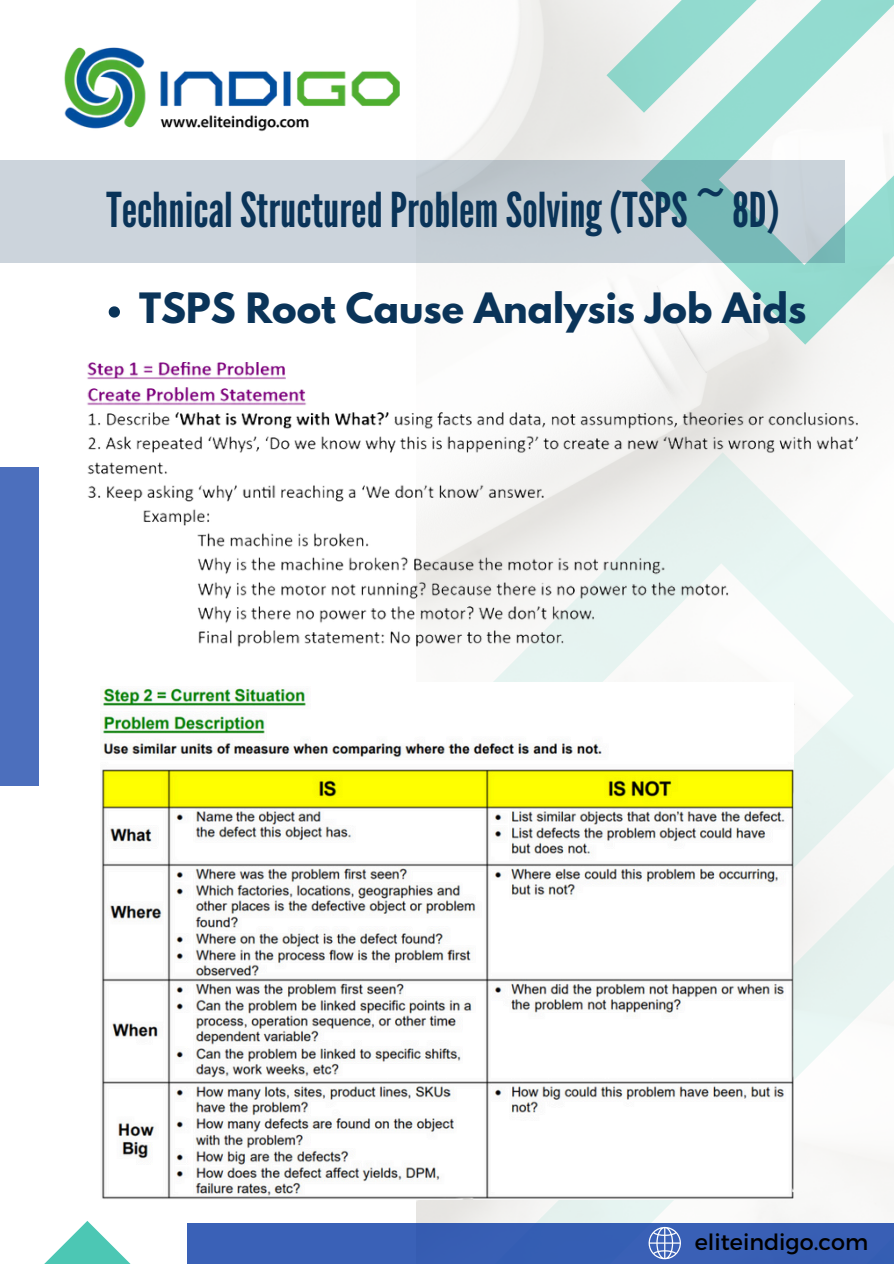
<style>
.page{position:relative;width:894px;height:1264px;background:#fff}
.page>*{position:absolute;margin:0;border:0;box-sizing:border-box;transform-origin:0 0}
.t1{font:48px "League Gothic";color:#0a3459}
.t2{font:700 37.05px "League Spartan";color:#0a3459}
.t3{font:22.2px "Montserrat";color:#000}
</style>
<div class="page">
<svg style="left:416px;top:452px;width:477px;height:342px;fill:#eaf7f4"></svg>
<svg style="left:480px;top:794px;width:413px;height:428px;fill:#f6f7f5"></svg>
<svg style="left:533px;top:0;width:107px;height:113px;background:#e1e7e4"></svg>
<svg style="left:640px;top:0;width:253px;height:344px"></svg>
<svg style="left:45px;top:1221px;width:85px;height:42px"></svg>
<div style="left:187px;top:1222px;width:706px;height:41px;background:#395fb5"></div>
<div style="left:0;top:467px;width:39px;height:318px;background:#4c6fbd"></div>
<img style="left:64px;top:47px;width:336px;height:85px">
<svg style="left:648px;top:1226px;width:33px;height:33px"></svg>
<svg style="left:0;top:160px;width:844px;height:103px;background:#c0ced4"></svg>
<img style="left:87px;top:362px;width:798px;height:299px">
<img style="left:100px;top:682px;width:693px;height:517px">
<svg style="left:109px;top:306px;width:11px;height:11px"></svg>
<p class="t1" style="left:106px;top:182px;width:674px">TechnicalStructuredProblem Solving(TSPS~8D)</p>
<p class="t2" style="left:139px;top:290px;width:668px">TSPS Root Cause Analysis Job Aids</p>
<p class="t3" style="left:694px;top:1228px;width:175px">eliteindigo.com</p>
</div>
